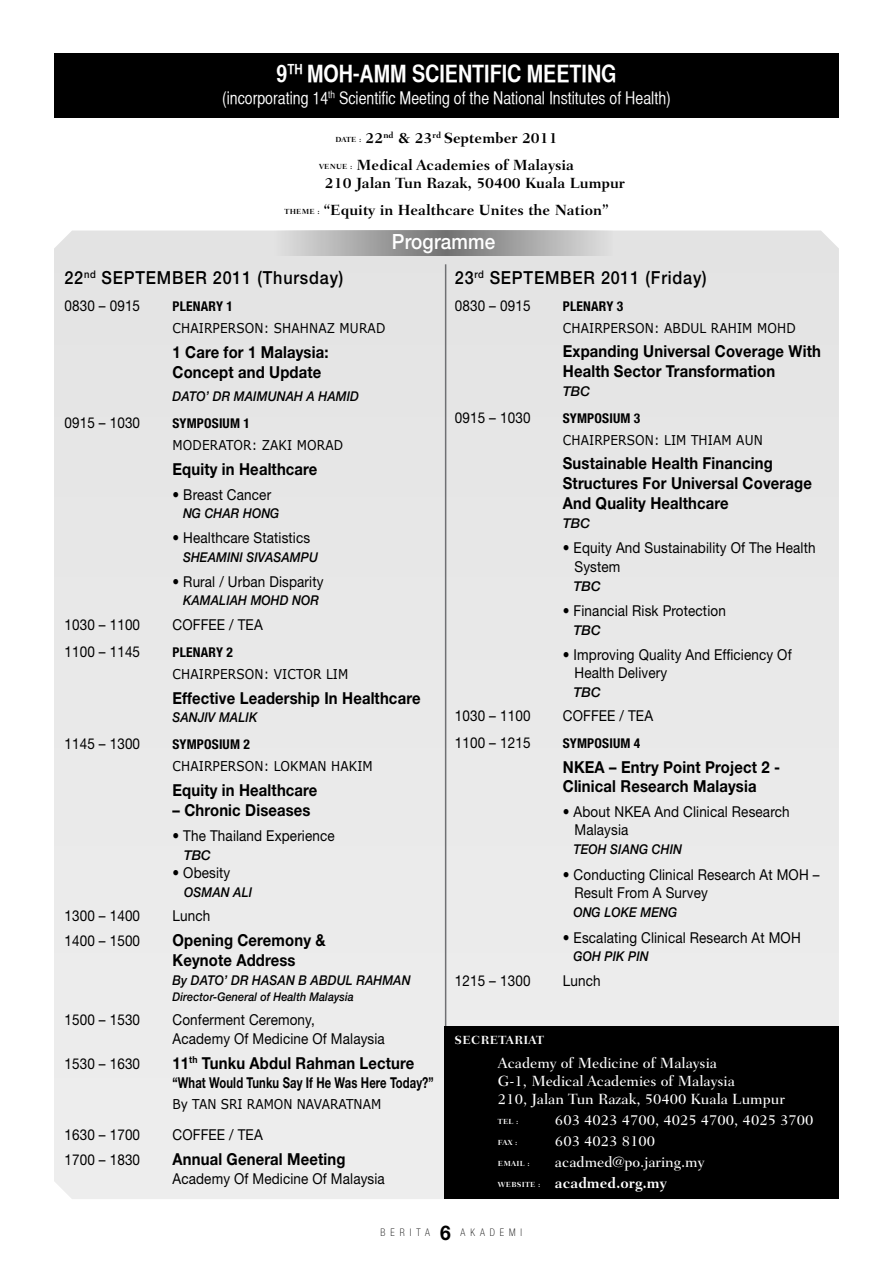
<style>
.page{position:relative;width:893px;height:1263px;background:#fff}
.page>*{position:absolute;margin:0;border:0;box-sizing:border-box;transform-origin:0 0}
.t1{font:24px "Helvetica CY Bold";color:#fff}
.t2{font:500 21px "Helvetica Neue LT Std";letter-spacing:.01em;color:#fff;scale:.9 1}
.t3{font:500 18px "Helvetica Neue LT Std";letter-spacing:.05em;color:#000;scale:.9 1}
.t4{font:17.25px "Helvetica CY Plain";color:#fff}
.t5{font:700 16.5px/19.8px "Helvetica Neue LT Std";letter-spacing:.01em;color:#000;scale:.9 1}
.t6{font:15px/18.8px "Helvetica Neue LT Std";letter-spacing:.01em;color:#000;scale:.9 1}
.t7{font:500 15px/18px "Fairfield LT Std";color:#fff}
.t8{font:700 15px/27px "Fairfield LT Std";color:#000;text-align:center}
.t9{font:700 15px "Helvetica Neue LT Std";letter-spacing:.01em;color:#000;scale:.75 1}
.t10{font:13.5px "Verdana";letter-spacing:.01em;color:#000;scale:.9 1}
.t11{font:italic 500 13.5px "Helvetica Neue LT Std";letter-spacing:.01em;color:#000;scale:.9 1}
.t12{font:700 condensed 13.5px "Helvetica Neue LT Std";letter-spacing:.01em;color:#000}
.t13{font:italic 500 13.5px "Helvetica Neue LT Std";letter-spacing:.01em;color:#000}
.t14{font:italic 500 12px "Helvetica Neue LT Std";letter-spacing:.01em;color:#000;scale:.9 1}
.t15{font:700 12px "Fairfield LT Std";letter-spacing:.03em;color:#fff}
.t16{font:100 condensed 10.5px "Helvetica Neue LT Std";letter-spacing:.5em;color:#000;scale:.95 1}
.t17{font:700 7.5px "Fairfield LT Std";letter-spacing:.03em;color:#fff}
.s1{font-size:7.5px}
.s2{font-weight:700;font-size:7.5px}
.s3{font-weight:700}
.s4{font-weight:700;font-stretch:normal;font-size:20.25px}
</style>
<div class="page">
<div style="left:54px;top:230px;width:785px;height:969px;background:#e9e9e9"></div>
<hr style="left:445px;top:264px;width:1px;height:872px;background:#6f7073">
<svg style="left:272px;top:230px;width:341px;height:26px;background:#aaa"></svg>
<div style="left:445px;top:1026px;width:394px;height:172px;background:#000"></div>
<div style="left:54px;top:54px;width:785px;height:64px;background:#000"></div>
<h1 class="t1" style="left:276px;top:59px;width:342px">9<sup>TH</sup> MOH-AMM SCIENTIFIC MEETING</h1>
<p class="t4" style="left:222px;top:88px;width:450px">(incorporating 14<sup>th</sup> Scientific Meeting of the National Institutes of Health)</p>
<p class="t8" style="left:319px;top:125px;width:256px"><span class="s1">Date :</span> 22<sup>nd</sup> &amp; 23<sup>rd</sup> September 2011<br><span class="s1">Venue :</span> Medical Academies of Malaysia</p>
<p class="t8" style="left:285px;top:170px;width:342px;text-align:left;text-indent:40px">210 Jalan Tun Razak, 50400 Kuala Lumpur<br><span class="s1">Them e :</span> “Equity in Healthcare Unites the Nation”</p>
<h2 class="t2" style="left:392px;top:229px;width:116px">Programme</h2>
<p class="t3" style="left:64px;top:267px;width:311px">22<sup>nd</sup> SEPTEMBER 2011 (Thursday)</p>
<p class="t6" style="left:64px;top:296px;width:86px">0830 – 0915</p>
<p class="t12" style="left:172px;top:298px;width:16px">PLENAR</p>
<p class="t12" style="left:216px;top:298px;width:18px">Y 1</p>
<p class="t10" style="left:173px;top:319px;width:238px">CHAIRPERSON: SHAHNAZ MURAD</p>
<p class="t5" style="left:172px;top:342px;width:175px;line-height:20.2px">1 Care for 1 Malaysia:<br>Concept and Update</p>
<p class="t11" style="left:173px;top:389px;width:208px">DATO’ DR MAIMUNAH A HAMID</p>
<p class="t6" style="left:64px;top:413px;width:86px">0915 – 1030</p>
<p class="t12" style="left:172px;top:415px;width:79px">SYMPOSIUM 1</p>
<p class="t10" style="left:173px;top:437px;width:191px">MODERATOR: ZAKI MORAD</p>
<p class="t5" style="left:173px;top:459px;width:163px">Equity in Healthcare</p>
<p class="t6" style="left:172px;top:485px;width:111px">• Breast Cancer</p>
<p class="t11" style="left:183px;top:506px;width:109px">NG CHAR HONG</p>
<p class="t6" style="left:172px;top:528px;width:155px">• Healthcare Statistics</p>
<p class="t11" style="left:183px;top:549px;width:152px">SHEAMINI SIVASAMPU</p>
<p class="t6" style="left:172px;top:572px;width:169px">• Rural / Urban Disparity</p>
<p class="t11" style="left:183px;top:593px;width:153px">KAMALIAH MOHD NOR</p>
<p class="t6" style="left:64px;top:615px;width:86px">1030 – 1100</p>
<p class="t6" style="left:172px;top:615px;width:102px">COFFEE / TEA</p>
<p class="t6" style="left:64px;top:642px;width:86px">1100 – 1145</p>
<p class="t12" style="left:172px;top:644px;width:16px">PLENAR</p>
<p class="t12" style="left:216px;top:644px;width:18px">Y 2</p>
<p class="t10" style="left:173px;top:665px;width:194px">CHAIRPERSON: VICTOR LIM</p>
<p class="t5" style="left:173px;top:687px;width:277px">Effective Leadership In Healthcare</p>
<p class="t11" style="left:173px;top:710px;width:96px">SANJIV MALIK</p>
<p class="t6" style="left:64px;top:734px;width:86px">1145 – 1300</p>
<p class="t12" style="left:172px;top:736px;width:79px">SYMPOSIUM 2</p>
<p class="t10" style="left:173px;top:758px;width:221px">CHAIRPERSON: LOKMAN HAKIM</p>
<p class="t5" style="left:172px;top:780px;width:163px">Equity in Healthcare</p>
<p class="t5" style="left:172px;top:800px;width:155px">– Chronic Diseases</p>
<p class="t6" style="left:172px;top:826px;width:182px">• The Thailand Experience</p>
<p class="t13" style="left:184px;top:847px;width:29px">TBC</p>
<p class="t6" style="left:172px;top:863px;width:66px">• Obesity</p>
<p class="t11" style="left:184px;top:884px;width:12px">OSM</p>
<p class="t11" style="left:212px;top:884px;width:46px">AN ALI</p>
<p class="t6" style="left:64px;top:906px;width:86px">1300 – 1400</p>
<p class="t6" style="left:172px;top:906px;width:44px">Lunch</p>
<p class="t6" style="left:64px;top:931px;width:86px">1400 – 1500</p>
<p class="t5" style="left:172px;top:930px;width:172px;line-height:20.2px">Opening Ceremony &amp;<br>Keynote Address</p>
<p class="t11" style="left:173px;top:972px;width:165px">BY DATO’ DR HASAN B ABD</p>
<p class="t11" style="left:337px;top:972px;width:84px">UL RAHMAN</p>
<p class="t14" style="left:172px;top:990px;width:203px">DIRECTOR-GENERAL OF HEALTH MALAYSIA</p>
<p class="t6" style="left:64px;top:1010px;width:86px">1500 – 1530</p>
<p class="t6" style="left:172px;top:1010px;width:237px">Conferment Ceremony,<br>Academy Of Medicine Of Malaysia</p>
<p class="t6" style="left:64px;top:1054px;width:86px">1530 – 1630</p>
<p class="t5" style="left:172px;top:1053px;width:270px">11<sup>th</sup> Tunku Abdul Rahman Lecture</p>
<p class="t9" style="left:172px;top:1073px;width:350px">“What Would Tunku Say If He Was Here Today?”</p>
<p class="t10" style="left:173px;top:1096px;width:231px">BY TAN SRI RAM ON NAVARATNAM</p>
<p class="t6" style="left:64px;top:1125px;width:86px">1630 – 1700</p>
<p class="t6" style="left:172px;top:1125px;width:102px">COFFEE / TEA</p>
<p class="t6" style="left:64px;top:1150px;width:86px">1700 – 1830</p>
<p class="t5" style="left:172px;top:1149px;width:194px">Annual General Meeting</p>
<p class="t6" style="left:172px;top:1169px;width:237px">Academy Of Medicine Of Malaysia</p>
<p class="t3" style="left:455px;top:267px;width:281px">23<sup>rd</sup> SEPTEMBER 2011 (Friday)</p>
<p class="t6" style="left:455px;top:296px;width:86px">0830 – 0915</p>
<p class="t12" style="left:563px;top:298px;width:16px">PLENAR</p>
<p class="t12" style="left:606px;top:298px;width:18px">Y 3</p>
<p class="t10" style="left:563px;top:319px;width:260px">CHAIRPERSON: ABDUL RAHIM MOHD</p>
<p class="t5" style="left:563px;top:341px;width:288px">Expanding Universal Coverage With<br>Health Sector Transformation</p>
<p class="t13" style="left:563px;top:383px;width:29px">TBC</p>
<p class="t6" style="left:455px;top:408px;width:86px">0915 – 1030</p>
<p class="t12" style="left:563px;top:410px;width:79px">SYMPOSIUM 3</p>
<p class="t10" style="left:563px;top:431px;width:224px">CHAIRPERSON: LIM THIAM AUN</p>
<p class="t5" style="left:563px;top:453px;width:278px">Sustainable Health Financing<br>Structures For Universal Coverage<br>And Quality Healthcare</p>
<p class="t13" style="left:563px;top:515px;width:29px">TBC</p>
<p class="t6" style="left:574px;top:538px;width:269px;text-indent:-12px">• Equity And Sustainability Of The Health<br>System</p>
<p class="t13" style="left:574px;top:578px;width:29px">TBC</p>
<p class="t6" style="left:563px;top:601px;width:183px">• Financial Risk Protection</p>
<p class="t13" style="left:574px;top:622px;width:29px">TBC</p>
<p class="t6" style="left:574px;top:645px;width:243px;line-height:18px;text-indent:-12px">• Improving Quality And Efficiency Of<br>Health Delivery</p>
<p class="t13" style="left:574px;top:684px;width:29px">TBC</p>
<p class="t6" style="left:455px;top:706px;width:86px">1030 – 1100</p>
<p class="t6" style="left:563px;top:706px;width:102px">COFFEE / TEA</p>
<p class="t6" style="left:455px;top:733px;width:86px">1100 – 1215</p>
<p class="t12" style="left:563px;top:735px;width:79px">SYMPOSIUM 4</p>
<p class="t5" style="left:563px;top:757px;width:243px;line-height:18.8px">NKEA – Entry Point Project 2 -<br>Clinical Research Malaysia</p>
<p class="t6" style="left:574px;top:802px;width:240px;text-indent:-12px">• About NKEA And Clinical Research<br>Malaysia</p>
<p class="t11" style="left:573px;top:841px;width:122px">TEOH SIANG CHIN</p>
<p class="t6" style="left:574px;top:865px;width:274px;text-indent:-12px">• Conducting Clinical Research At MOH –<br>Result From A Survey</p>
<p class="t11" style="left:573px;top:904px;width:117px">ONG LOKE MENG</p>
<p class="t6" style="left:563px;top:928px;width:266px">• Escalating Clinical Research At MOH</p>
<p class="t11" style="left:573px;top:949px;width:85px">GOH PIK PIN</p>
<p class="t6" style="left:455px;top:971px;width:86px">1215 – 1300</p>
<p class="t6" style="left:563px;top:971px;width:44px">Lunch</p>
<p class="t15" style="left:454px;top:1033px;width:91px">Secretariat</p>
<p class="t7" style="left:498px;top:1054px;width:289px">Academy of Medicine of Malaysia<br>G-1, Medical Academies of Malaysia<br>210, Jalan Tun Razak, 50400 Kuala Lumpur</p>
<p class="t17" style="left:498px;top:1117px;width:22px">Tel :</p>
<p class="t7" style="left:555px;top:1111px;width:260px">603 4023 4700, 4025 4700, 4025 3700</p>
<p class="t17" style="left:498px;top:1138px;width:21px">Fax :</p>
<p class="t7" style="left:555px;top:1132px;width:102px">603 4023 8100</p>
<p class="t17" style="left:498px;top:1159px;width:33px">Email :</p>
<p class="t7" style="left:498px;top:1152px;width:208px;line-height:21px;text-indent:57px">acadmed@po.jaring.my<br><span class="s2">Webs ite :</span> <span class="s3">acadmed.org.my</span></p>
<p class="t16" style="left:381px;top:1226px;width:151px">BERITA <span class="s4">6</span> AKADEMI</p>
</div>
